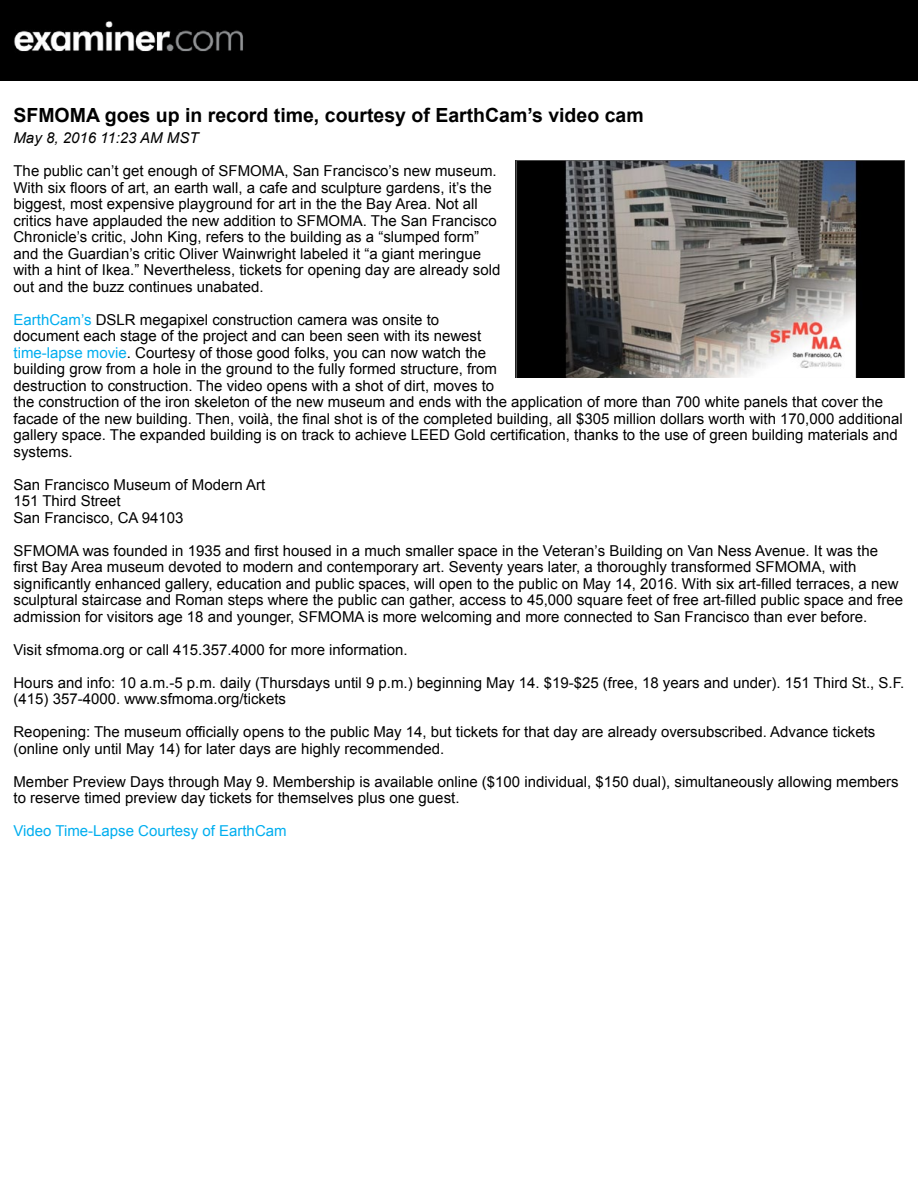
<style>
.page{position:relative;width:918px;height:1188px;background:#fff}
.page>*{position:absolute;margin:0;border:0;box-sizing:border-box;transform-origin:0 0}
.t1{font:700 19.5px "Arial";color:#000}
.t2{font:15px/16.5px "Arial";color:#000}
.t3{font:15px "Arial";color:#00aeef}
.t4{font:italic 15px "Arial";color:#000}
.s1{color:#00aeef}
</style>
<div class="page">
<img style="left:516px;top:161px;width:388px;height:217px">
<div style="left:0;top:0;width:918px;height:81px;background:#000"></div>
<img style="left:14px;top:21px;width:229px;height:31px">
<h1 class="t1" style="left:14px;top:102px;width:632px">SFMOMA goes up in record time, courtesy of EarthCam’s video cam</h1>
<p class="t4" style="left:14px;top:128px;width:187px">May 8, 2016 11:23 AM MST</p>
<p class="t2" style="left:14px;top:163px;width:488px">The public can’t get enough of SFMOMA, San Francisco’s new museum.<br>With six floors of art, an earth wall, a cafe and sculpture gardens, it’s the biggest, most expensive playground for art in the the Bay Area. Not all critics have applauded the new addition to SFMOMA. The San Francisco Chronicle’s critic, John King, refers to the building as a “slumped form” and the Guardian’s critic Oliver Wainwright labeled it “a giant meringue with a hint of Ikea.” Nevertheless, tickets for opening day are already sold out and the buzz continues unabated.</p>
<p class="t2" style="left:14px;top:311px;width:891px"><span class="s1">EarthCam’s</span> DSLR megapixel construction camera was onsite to<br>document each stage of the project and can been seen with its newest<br><span class="s1">time-lapse movie</span>. Courtesy of those good folks, you can now watch the<br>building grow from a hole in the ground to the fully formed structure, from<br>destruction to construction. The video opens with a shot of dirt, moves to<br>the construction of the iron skeleton of the new museum and ends with the application of more than 700 white panels that cover the facade of the new building. Then, voilà, the final shot is of the completed building, all $305 million dollars worth with 170,000 additional gallery space. The expanded building is on track to achieve LEED Gold certification, thanks to the use of green building materials and systems.</p>
<p class="t2" style="left:14px;top:476px;width:253px">San Francisco Museum of Modern Art<br>151 Third Street<br>San Francisco, CA 94103</p>
<p class="t2" style="left:14px;top:542px;width:891px">SFMOMA was founded in 1935 and first housed in a much smaller space in the Veteran’s Building on Van Ness Avenue. It was the first Bay Area museum devoted to modern and contemporary art. Seventy years later, a thoroughly transformed SFMOMA, with significantly enhanced gallery, education and public spaces, will open to the public on May 14, 2016. With six art-filled terraces, a new sculptural staircase and Roman steps where the public can gather, access to 45,000 square feet of free art-filled public space and free admission for visitors age 18 and younger, SFMOMA is more welcoming and more connected to San Francisco than ever before.</p>
<p class="t2" style="left:14px;top:641px;width:396px">Visit sfmoma.org or call 415.357.4000 for more information.</p>
<p class="t2" style="left:14px;top:674px;width:892px">Hours and info: 10 a.m.-5 p.m. daily (Thursdays until 9 p.m.) beginning May 14. $19-$25 (free, 18 years and under). 151 Third St., S.F. (415) 357-4000. www.sfmoma.org/tickets</p>
<p class="t2" style="left:14px;top:724px;width:863px">Reopening: The museum officially opens to the public May 14, but tickets for that day are already oversubscribed. Advance tickets (online only until May 14) for later days are highly recommended.</p>
<p class="t2" style="left:14px;top:773px;width:887px">Member Preview Days through May 9. Membership is available online ($100 individual, $150 dual), simultaneously allowing members to reserve timed preview day tickets for themselves plus one guest.</p>
<p class="t3" style="left:14px;top:821px;width:275px">Video Time-Lapse Courtesy of EarthCam</p>
</div>
